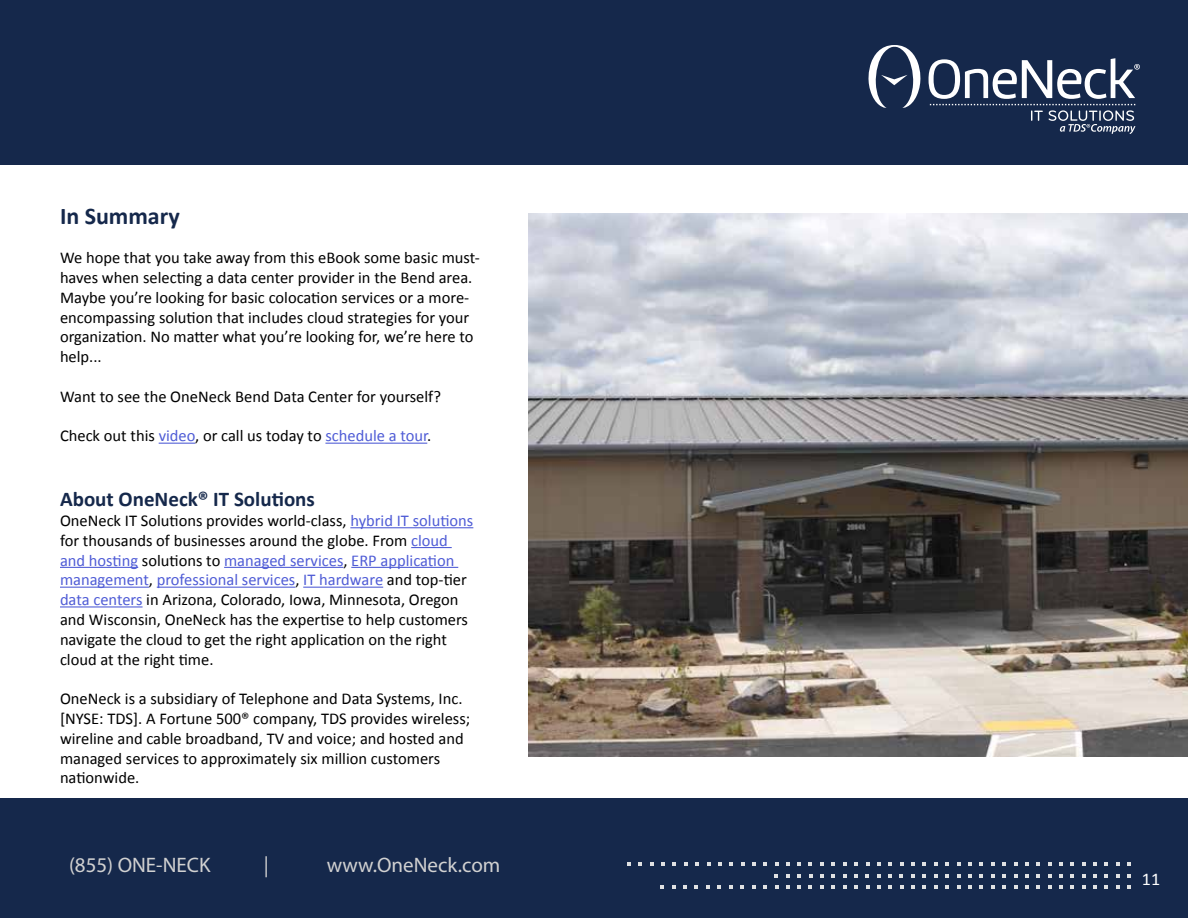
<style>
.page{position:relative;width:1188px;height:918px;background:#fff}
.page>*{position:absolute;margin:0;border:0;box-sizing:border-box;transform-origin:0 0}
.t1{font:700 24px "Calibri";color:#15284b}
.t2{font:21px "Myriad Pro";color:#d1d1d1}
.t3{font:700 21px "Calibri";color:#15284b}
.t4{font:18px "Calibri";color:#fff}
.t5{font:16.5px/19.8px "Calibri";color:#000}
.s1{color:#4f5cd6}
</style>
<div class="page">
<div style="left:0;top:798px;width:1188px;height:120px;background:#15284b"></div>
<svg style="left:934px;top:874px;width:4px;height:4px"></svg>
<svg style="left:922px;top:874px;width:4px;height:4px"></svg>
<svg style="left:934px;top:885px;width:4px;height:4px"></svg>
<svg style="left:922px;top:885px;width:4px;height:4px"></svg>
<svg style="left:911px;top:885px;width:4px;height:4px"></svg>
<svg style="left:900px;top:885px;width:4px;height:4px"></svg>
<svg style="left:888px;top:885px;width:4px;height:4px"></svg>
<svg style="left:877px;top:885px;width:4px;height:4px"></svg>
<svg style="left:934px;top:863px;width:4px;height:3px"></svg>
<svg style="left:922px;top:863px;width:4px;height:3px"></svg>
<svg style="left:911px;top:863px;width:4px;height:3px"></svg>
<svg style="left:900px;top:863px;width:4px;height:3px"></svg>
<svg style="left:888px;top:863px;width:4px;height:3px"></svg>
<svg style="left:877px;top:863px;width:4px;height:3px"></svg>
<svg style="left:786px;top:885px;width:4px;height:4px"></svg>
<svg style="left:786px;top:863px;width:4px;height:3px"></svg>
<svg style="left:854px;top:863px;width:4px;height:3px"></svg>
<svg style="left:843px;top:863px;width:4px;height:3px"></svg>
<svg style="left:820px;top:863px;width:4px;height:3px"></svg>
<svg style="left:729px;top:863px;width:4px;height:3px"></svg>
<svg style="left:718px;top:863px;width:4px;height:3px"></svg>
<svg style="left:695px;top:863px;width:4px;height:3px"></svg>
<svg style="left:684px;top:863px;width:4px;height:3px"></svg>
<svg style="left:797px;top:863px;width:4px;height:3px"></svg>
<svg style="left:866px;top:885px;width:3px;height:4px"></svg>
<svg style="left:854px;top:885px;width:4px;height:4px"></svg>
<svg style="left:843px;top:885px;width:4px;height:4px"></svg>
<svg style="left:832px;top:885px;width:3px;height:4px"></svg>
<svg style="left:820px;top:885px;width:4px;height:4px"></svg>
<svg style="left:809px;top:885px;width:3px;height:4px"></svg>
<svg style="left:797px;top:885px;width:4px;height:4px"></svg>
<svg style="left:775px;top:885px;width:3px;height:4px"></svg>
<svg style="left:763px;top:885px;width:4px;height:4px"></svg>
<svg style="left:752px;top:885px;width:4px;height:4px"></svg>
<svg style="left:740px;top:885px;width:4px;height:4px"></svg>
<svg style="left:729px;top:885px;width:4px;height:4px"></svg>
<svg style="left:718px;top:885px;width:3px;height:4px"></svg>
<svg style="left:660px;top:885px;width:4px;height:4px"></svg>
<svg style="left:706px;top:885px;width:4px;height:4px"></svg>
<svg style="left:694px;top:885px;width:4px;height:4px"></svg>
<svg style="left:683px;top:885px;width:4px;height:4px"></svg>
<svg style="left:672px;top:885px;width:4px;height:4px"></svg>
<svg style="left:1025px;top:874px;width:4px;height:4px"></svg>
<svg style="left:1014px;top:874px;width:3px;height:4px"></svg>
<svg style="left:1002px;top:874px;width:4px;height:4px"></svg>
<svg style="left:991px;top:874px;width:4px;height:4px"></svg>
<svg style="left:980px;top:874px;width:3px;height:4px"></svg>
<svg style="left:968px;top:874px;width:4px;height:4px"></svg>
<svg style="left:1025px;top:885px;width:4px;height:4px"></svg>
<svg style="left:1014px;top:885px;width:3px;height:4px"></svg>
<svg style="left:1002px;top:885px;width:4px;height:4px"></svg>
<svg style="left:991px;top:885px;width:4px;height:4px"></svg>
<svg style="left:980px;top:885px;width:3px;height:4px"></svg>
<svg style="left:968px;top:885px;width:4px;height:4px"></svg>
<svg style="left:1025px;top:863px;width:4px;height:3px"></svg>
<svg style="left:1002px;top:863px;width:4px;height:3px"></svg>
<svg style="left:991px;top:863px;width:4px;height:3px"></svg>
<svg style="left:968px;top:863px;width:4px;height:3px"></svg>
<svg style="left:1059px;top:874px;width:4px;height:4px"></svg>
<svg style="left:1048px;top:874px;width:3px;height:4px"></svg>
<svg style="left:1036px;top:874px;width:4px;height:4px"></svg>
<svg style="left:1059px;top:885px;width:4px;height:4px"></svg>
<svg style="left:1048px;top:885px;width:3px;height:4px"></svg>
<svg style="left:1036px;top:885px;width:4px;height:4px"></svg>
<svg style="left:1059px;top:863px;width:4px;height:3px"></svg>
<svg style="left:1036px;top:863px;width:4px;height:3px"></svg>
<svg style="left:957px;top:863px;width:4px;height:3px"></svg>
<svg style="left:945px;top:863px;width:4px;height:3px"></svg>
<svg style="left:957px;top:885px;width:4px;height:4px"></svg>
<svg style="left:945px;top:885px;width:4px;height:4px"></svg>
<svg style="left:957px;top:874px;width:4px;height:4px"></svg>
<svg style="left:945px;top:874px;width:4px;height:4px"></svg>
<svg style="left:786px;top:874px;width:4px;height:4px"></svg>
<svg style="left:774px;top:874px;width:4px;height:4px"></svg>
<svg style="left:877px;top:874px;width:4px;height:4px"></svg>
<svg style="left:866px;top:874px;width:3px;height:4px"></svg>
<svg style="left:854px;top:874px;width:4px;height:4px"></svg>
<svg style="left:843px;top:874px;width:4px;height:4px"></svg>
<svg style="left:831px;top:874px;width:4px;height:4px"></svg>
<svg style="left:820px;top:874px;width:4px;height:4px"></svg>
<svg style="left:911px;top:874px;width:4px;height:4px"></svg>
<svg style="left:900px;top:874px;width:3px;height:4px"></svg>
<svg style="left:888px;top:874px;width:4px;height:4px"></svg>
<svg style="left:1116px;top:874px;width:4px;height:4px"></svg>
<svg style="left:1105px;top:874px;width:3px;height:4px"></svg>
<svg style="left:1116px;top:885px;width:4px;height:4px"></svg>
<svg style="left:1105px;top:885px;width:3px;height:4px"></svg>
<svg style="left:1093px;top:885px;width:4px;height:4px"></svg>
<svg style="left:1082px;top:885px;width:4px;height:4px"></svg>
<svg style="left:1070px;top:885px;width:4px;height:4px"></svg>
<svg style="left:1116px;top:863px;width:4px;height:3px"></svg>
<svg style="left:1093px;top:863px;width:4px;height:3px"></svg>
<svg style="left:1082px;top:863px;width:4px;height:3px"></svg>
<svg style="left:1070px;top:863px;width:4px;height:3px"></svg>
<svg style="left:1127px;top:863px;width:4px;height:3px"></svg>
<svg style="left:1127px;top:885px;width:4px;height:4px"></svg>
<svg style="left:1127px;top:874px;width:4px;height:4px"></svg>
<svg style="left:1093px;top:874px;width:4px;height:4px"></svg>
<svg style="left:1082px;top:874px;width:3px;height:4px"></svg>
<svg style="left:1070px;top:874px;width:4px;height:4px"></svg>
<svg style="left:809px;top:874px;width:3px;height:4px"></svg>
<svg style="left:797px;top:874px;width:4px;height:4px"></svg>
<svg style="left:763px;top:863px;width:4px;height:3px"></svg>
<svg style="left:752px;top:863px;width:4px;height:3px"></svg>
<svg style="left:661px;top:863px;width:4px;height:3px"></svg>
<svg style="left:650px;top:863px;width:4px;height:3px"></svg>
<svg style="left:638px;top:863px;width:4px;height:3px"></svg>
<svg style="left:627px;top:863px;width:4px;height:3px"></svg>
<div style="left:0;top:0;width:1188px;height:165px;background:#15284b"></div>
<svg style="left:868px;top:45px;width:53px;height:63px"></svg>
<svg style="left:929px;top:58px;width:211px;height:76px"></svg>
<hr style="left:159px;top:443px;width:36px;height:1px;background:#4f5cd6">
<hr style="left:325px;top:443px;width:102px;height:1px;background:#4f5cd6">
<hr style="left:350px;top:527px;width:123px;height:1px;background:#4f5cd6">
<hr style="left:411px;top:547px;width:41px;height:1px;background:#4f5cd6">
<hr style="left:60px;top:567px;width:78px;height:1px;background:#4f5cd6">
<hr style="left:224px;top:567px;width:119px;height:1px;background:#4f5cd6">
<hr style="left:351px;top:567px;width:107px;height:1px;background:#4f5cd6">
<hr style="left:60px;top:587px;width:89px;height:1px;background:#4f5cd6">
<hr style="left:157px;top:587px;width:138px;height:1px;background:#4f5cd6">
<hr style="left:303px;top:587px;width:80px;height:1px;background:#4f5cd6">
<hr style="left:60px;top:606px;width:83px;height:2px;background:#4f5cd6">
<img style="left:528px;top:213px;width:660px;height:544px">
<h1 class="t1" style="left:60px;top:200px;width:121px">In Summary</h1>
<p class="t5" style="left:60px;top:248px;width:422px">We hope that you take away from this eBook some basic must&shy;haves when selecting a data center provider in the Bend area.<br>Maybe you’re looking for basic colocation services or a more&shy;encompassing solution that includes cloud strategies for your organization. No matter what you’re looking for, we’re here to help...</p>
<p class="t5" style="left:60px;top:386px;width:382px">Want to see the OneNeck Bend Data Center for yourself?</p>
<p class="t5" style="left:60px;top:426px;width:373px">Check out this <span class="s1">video</span>, or call us today to <span class="s1">schedule a tour</span>.</p>
<p class="t3" style="left:60px;top:486px;width:256px">About OneNeck® IT Solutions</p>
<p class="t5" style="left:60px;top:511px;width:415px">OneNeck IT Solutions provides world-class, <span class="s1">hybrid IT solutions </span>for thousands of businesses around the globe. From <span class="s1">cloud and hosting</span> solutions to <span class="s1">managed services</span>, <span class="s1">ERP application management</span>, <span class="s1">professional services</span>, <span class="s1">IT hardware</span> and top-tier <span class="s1">data centers</span> in Arizona, Colorado, Iowa, Minnesota, Oregon and Wisconsin, OneNeck has the expertise to help customers navigate the cloud to get the right application on the right cloud at the right time.</p>
<p class="t5" style="left:60px;top:689px;width:412px">OneNeck is a subsidiary of Telephone and Data Systems, Inc. [NYSE: TDS]. A Fortune 500® company, TDS provides wireless; wireline and cable broadband, TV and voice; and hosted and managed services to approximately six million customers nationwide.</p>
<p class="t2" style="left:69px;top:852px;width:143px">(855) ONE-NECK</p>
<p class="t2" style="left:264px;top:852px;width:7px">|</p>
<p class="t2" style="left:327px;top:852px;width:175px">www.OneNeck.com</p>
<p class="t4" style="left:1142px;top:867px;width:20px">11</p>
</div>
